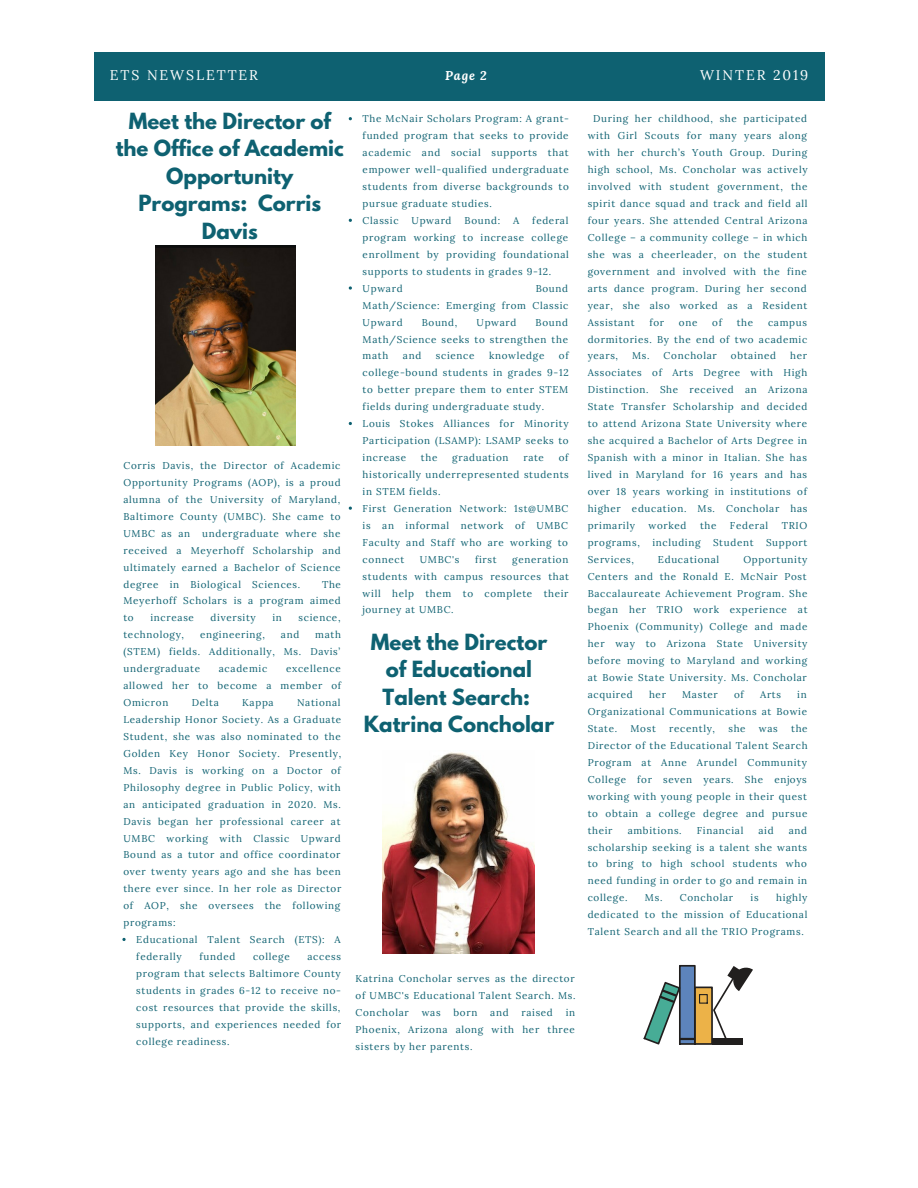
<style>
.page{position:relative;width:918px;height:1188px;background:#fff}
.page>*{position:absolute;margin:0;border:0;box-sizing:border-box;transform-origin:0 0}
.t1{font:700 19.8px/27.5px "League Spartan";color:#0e6171;text-align:center}
.t2{font:13.95px "Lora";letter-spacing:.14em;color:#fff}
.t3{font:italic 700 12.6px "Lora";color:#fff}
.t4{font:9.9px/17px "Lora";letter-spacing:.07em;color:#0e6171;text-align:justify}
</style>
<div class="page">
<div style="left:95px;top:53px;width:730px;height:47px;background:#0e6171"></div>
<img style="left:156px;top:245px;width:139px;height:201px">
<img style="left:383px;top:752px;width:152px;height:201px">
<svg style="left:643px;top:965px;width:110px;height:80px"></svg>
<svg style="left:122px;top:938px;width:4px;height:3px"></svg>
<svg style="left:349px;top:286px;width:3px;height:4px"></svg>
<h2 class="t2" style="left:110px;top:66px;width:150px">ETS NEWSLETTER</h2>
<h2 class="t2" style="left:700px;top:66px;width:110px">WINTER 2019</h2>
<h1 class="t1" style="left:116px;top:110px;width:230px">Meet the Director of the Office of Academic<br>Opportunity<br>Programs: Corris<br>Davis</h1>
<p class="t3" style="left:445px;top:67px;width:43px">Page 2</p>
<p class="t4" style="left:363px;top:110px;width:208px;text-align:left">The McNair Scholars Program: A grant&shy;funded program that seeks to provide academic and social supports that empower well-qualified undergraduate students from diverse backgrounds to pursue graduate studies.<br>Classic</p>
<p class="t4" style="left:588px;top:110px;width:221px;text-indent:5px">During her childhood, she participated with Girl Scouts for many years along with her church’s Youth Group. During high school, Ms. Concholar was actively involved with student government, the spirit dance squad and track and field all four years. She attended Central Arizona College – a community college – in which she was a cheerleader, on the student government and involved with the fine arts dance program. During her second year, she also worked as a Resident Assistant</p>
<p class="t4" style="left:363px;top:212px;width:208px;text-align:left;text-indent:170px">federal program working to increase college enrollment by providing foundational supports to students in grades 9-12.<br>Upward</p>
<p class="t4" style="left:412px;top:212px;width:41px">Upward</p>
<p class="t4" style="left:465px;top:212px;width:37px">Bound:</p>
<p class="t4" style="left:513px;top:212px;width:8px">A</p>
<p class="t4" style="left:363px;top:280px;width:207px;text-indent:173px">Bound Math/Science: Emerging from Classic Upward</p>
<p class="t4" style="left:649px;top:314px;width:16px">for</p>
<p class="t4" style="left:679px;top:314px;width:20px">one</p>
<p class="t4" style="left:712px;top:314px;width:11px">of</p>
<p class="t4" style="left:737px;top:314px;width:18px">the</p>
<p class="t4" style="left:363px;top:314px;width:207px;text-indent:173px">Bound Math/Science seeks to strengthen the math</p>
<p class="t4" style="left:422px;top:314px;width:37px">Bound,</p>
<p class="t4" style="left:477px;top:314px;width:41px">Upward</p>
<p class="t4" style="left:588px;top:314px;width:221px;text-indent:180px">campus dormitories. By the end of two academic years,</p>
<p class="t4" style="left:363px;top:347px;width:208px;text-align:left;text-indent:196px">of college-bound students in grades 9-12 to better prepare them to enter STEM fields during undergraduate study.<br>Louis Stokes Alliances for Minority<br>Participation (LSAMP): LSAMP seeks to increase</p>
<p class="t4" style="left:403px;top:347px;width:20px">and</p>
<p class="t4" style="left:436px;top:347px;width:40px">science</p>
<p class="t4" style="left:489px;top:347px;width:57px">knowledge</p>
<p class="t4" style="left:588px;top:347px;width:221px;text-indent:203px">her Associates of Arts Degree with High Distinction. She received an Arizona State Transfer Scholarship and decided to attend Arizona State University where she acquired a Bachelor of Arts Degree in Spanish with a minor in Italian. She has lived in Maryland for 16 years and has over 18 years working in institutions of higher education. Ms. Concholar has primarily</p>
<p class="t4" style="left:632px;top:347px;width:86px">Ms. Concholar</p>
<p class="t4" style="left:731px;top:347px;width:47px">obtained</p>
<p class="t4" style="left:363px;top:449px;width:208px;text-align:left;text-indent:196px">of historically underrepresented students in STEM fields.<br>First Generation Network: 1st@UMBC is an informal network of UMBC<br>Faculty and Staff who are working to connect</p>
<p class="t4" style="left:421px;top:449px;width:18px">the</p>
<p class="t4" style="left:452px;top:449px;width:58px">graduation</p>
<p class="t4" style="left:523px;top:449px;width:22px">rate</p>
<p class="t4" style="left:123px;top:457px;width:219px">Corris Davis, the Director of Academic Opportunity Programs (AOP), is a proud alumna of the University of Maryland, Baltimore County (UMBC). She came to UMBC as an undergraduate where she received a Meyerhoff Scholarship and ultimately earned a Bachelor of Science degree in Biological Sciences.</p>
<p class="t4" style="left:649px;top:517px;width:39px">worked</p>
<p class="t4" style="left:700px;top:517px;width:18px">the</p>
<p class="t4" style="left:730px;top:517px;width:40px">Federal</p>
<p class="t4" style="left:782px;top:517px;width:27px">TRIO</p>
<p class="t4" style="left:588px;top:534px;width:54px">programs,</p>
<p class="t4" style="left:652px;top:534px;width:50px">including</p>
<p class="t4" style="left:713px;top:534px;width:42px">Student</p>
<p class="t4" style="left:766px;top:534px;width:43px">Support</p>
<p class="t4" style="left:588px;top:551px;width:48px">Services,</p>
<p class="t4" style="left:658px;top:551px;width:63px">Educational</p>
<p class="t4" style="left:420px;top:551px;width:41px">UMBC's</p>
<p class="t4" style="left:475px;top:551px;width:23px">first</p>
<p class="t4" style="left:363px;top:551px;width:208px;text-indent:150px">generation students with campus resources that will help them to complete their journey at UMBC.</p>
<p class="t4" style="left:588px;top:551px;width:221px;text-indent:156px">Opportunity Centers and the Ronald E. McNair Post Baccalaureate Achievement Program. She began her TRIO work experience at Phoenix (Community) College and made her way to Arizona State University before moving to Maryland and working at Bowie State University. Ms. Concholar acquired</p>
<p class="t4" style="left:123px;top:575px;width:219px;text-indent:199px">The Meyerhoff Scholars is a program aimed to</p>
<p class="t4" style="left:150px;top:609px;width:45px">increase</p>
<p class="t4" style="left:211px;top:609px;width:47px">diversity</p>
<p class="t4" style="left:273px;top:609px;width:11px">in</p>
<p class="t4" style="left:299px;top:609px;width:43px">science,</p>
<p class="t4" style="left:123px;top:626px;width:62px">technology,</p>
<p class="t4" style="left:200px;top:626px;width:66px">engineering,</p>
<p class="t4" style="left:281px;top:626px;width:20px">and</p>
<p class="t4" style="left:123px;top:626px;width:219px;text-indent:192px">math (STEM) fields. Additionally, Ms. Davis’ undergraduate</p>
<h1 class="t1" style="left:364px;top:631px;width:192px">Meet the Director of Educational<br>Talent Search:<br>Katrina Concholar</h1>
<p class="t4" style="left:123px;top:660px;width:219px;text-indent:163px">excellence allowed her to become a member of Omicron</p>
<p class="t4" style="left:219px;top:660px;width:50px">academic</p>
<p class="t4" style="left:649px;top:686px;width:18px">her</p>
<p class="t4" style="left:682px;top:686px;width:37px">Master</p>
<p class="t4" style="left:734px;top:686px;width:11px">of</p>
<p class="t4" style="left:760px;top:686px;width:22px">Arts</p>
<p class="t4" style="left:588px;top:686px;width:221px;text-indent:210px">in Organizational Communications at Bowie State.</p>
<p class="t4" style="left:123px;top:694px;width:219px;text-indent:174px">National Leadership Honor Society. As a Graduate Student, she was also nominated to the Golden Key Honor Society. Presently, Ms. Davis is working on a Doctor of Philosophy degree in Public Policy, with an anticipated graduation in 2020. Ms.<br>Davis began her professional career at UMBC working with Classic Upward Bound as a tutor and office coordinator over twenty years ago and she has been there ever since. In her role as Director of AOP, she oversees the following programs:</p>
<p class="t4" style="left:192px;top:694px;width:29px">Delta</p>
<p class="t4" style="left:242px;top:694px;width:33px">Kappa</p>
<p class="t4" style="left:588px;top:720px;width:221px;text-indent:203px">the Director of the Educational Talent Search Program at Anne Arundel Community College for seven years. She enjoys working with young people in their quest to obtain a college degree and pursue their</p>
<p class="t4" style="left:631px;top:720px;width:27px">Most</p>
<p class="t4" style="left:669px;top:720px;width:47px">recently,</p>
<p class="t4" style="left:728px;top:720px;width:19px">she</p>
<p class="t4" style="left:759px;top:720px;width:20px">was</p>
<p class="t4" style="left:588px;top:822px;width:221px;text-indent:201px">and scholarship seeking is a talent she wants to bring to high school students who need funding in order to go and remain in college.</p>
<p class="t4" style="left:628px;top:822px;width:56px">ambitions.</p>
<p class="t4" style="left:697px;top:822px;width:48px">Financial</p>
<p class="t4" style="left:758px;top:822px;width:17px">aid</p>
<p class="t4" style="left:588px;top:889px;width:221px;text-indent:188px">highly dedicated to the mission of Educational Talent Search and all the TRIO Programs.</p>
<p class="t4" style="left:645px;top:889px;width:90px">Ms. Concholar</p>
<p class="t4" style="left:751px;top:889px;width:10px">is</p>
<p class="t4" style="left:136px;top:931px;width:206px">Educational Talent Search (ETS): A federally</p>
<p class="t4" style="left:199px;top:948px;width:37px">funded</p>
<p class="t4" style="left:253px;top:948px;width:38px">college</p>
<p class="t4" style="left:136px;top:948px;width:206px;text-indent:171px">access program that selects Baltimore County students in grades 6-12 to receive no&shy;cost resources that provide the skills, supports, and experiences needed for college readiness.</p>
<p class="t4" style="left:356px;top:970px;width:221px">Katrina Concholar serves as the director of UMBC's Educational Talent Search. Ms.<br>Concholar</p>
<p class="t4" style="left:422px;top:1004px;width:20px">was</p>
<p class="t4" style="left:453px;top:1004px;width:25px">born</p>
<p class="t4" style="left:490px;top:1004px;width:20px">and</p>
<p class="t4" style="left:521px;top:1004px;width:33px">raised</p>
<p class="t4" style="left:356px;top:1004px;width:221px;text-indent:210px">in Phoenix, Arizona along with her three sisters by her parents.</p>
</div>
